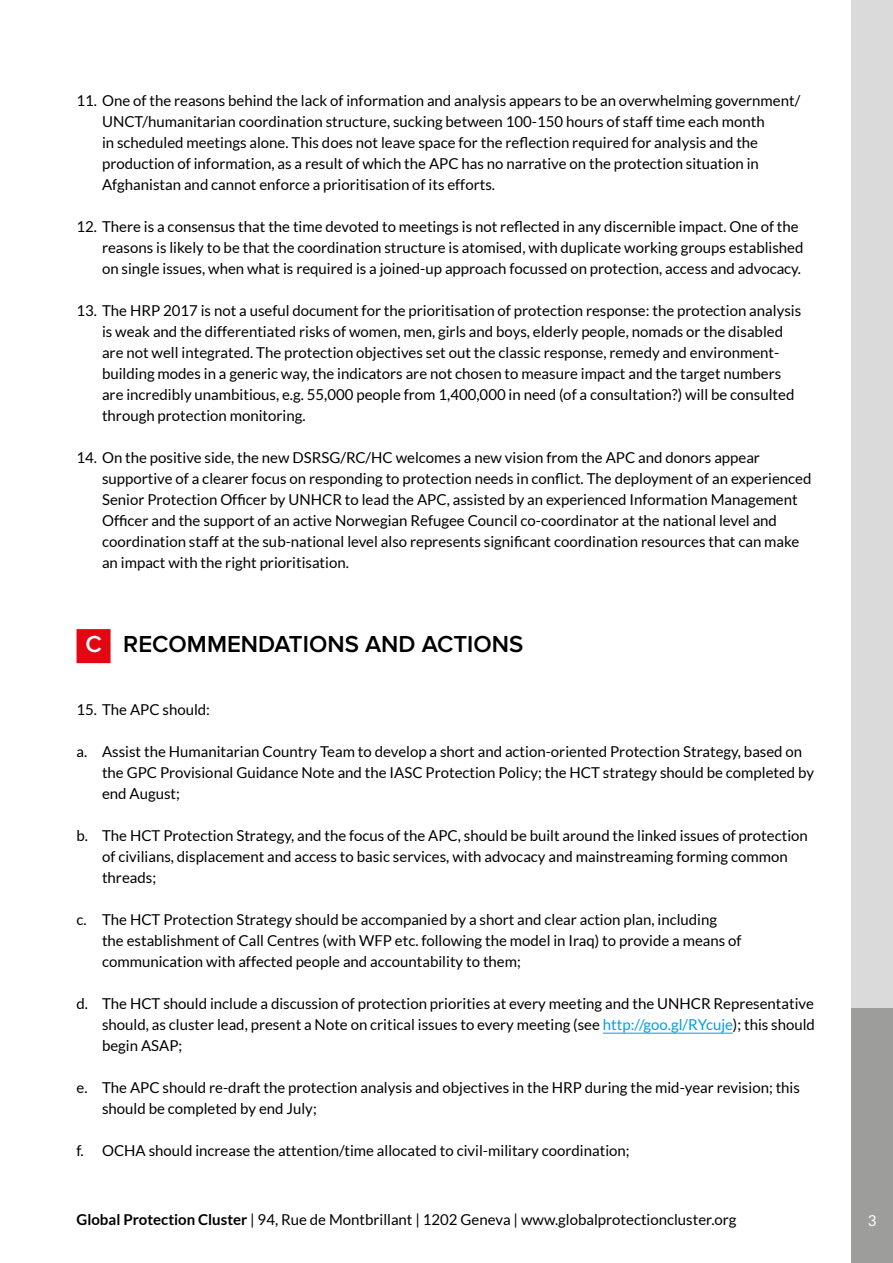
<style>
.page{position:relative;width:893px;height:1263px;background:#fff}
.page>*{position:absolute;margin:0;border:0;box-sizing:border-box;transform-origin:0 0}
.t1{font:600 24px "Proxima Nova";color:#000}
.t2{font:15px/21px "Lato";color:#000}
.t3{font:15px "Lato";color:#fff}
.s1{color:#fff}
.s2{color:#009fe3}
.s3{font-weight:700}
</style>
<div class="page">
<div style="left:851px;top:1008px;width:42px;height:255px;background:#9d9d9c"></div>
<div style="left:851px;top:0;width:42px;height:1008px;background:#dadada"></div>
<div style="left:77px;top:629px;width:34px;height:34px;background:#e30613"></div>
<hr style="left:603px;top:1033px;width:130px;height:1px;background:#009fe3">
<p class="t2" style="left:102px;top:90px;width:700px;text-indent:-26px">11. One of the reasons behind the lack of information and analysis appears to be an overwhelming government/ UNCT/humanitarian coordination structure, sucking between 100-150 hours of staff time each month<br>in scheduled meetings alone. This does not leave space for the reflection required for analysis and the production of information, as a result of which the APC has no narrative on the protection situation in Afghanistan and cannot enforce a prioritisation of its efforts.</p>
<p class="t2" style="left:102px;top:216px;width:703px;text-indent:-26px">12. There is a consensus that the time devoted to meetings is not reflected in any discernible impact. One of the reasons is likely to be that the coordination structure is atomised, with duplicate working groups established on single issues, when what is required is a joined-up approach focussed on protection, access and advocacy.</p>
<p class="t2" style="left:102px;top:300px;width:701px;text-indent:-26px">13. The HRP 2017 is not a useful document for the prioritisation of protection response: the protection analysis is weak and the differentiated risks of women, men, girls and boys, elderly people, nomads or the disabled are not well integrated. The protection objectives set out the classic response, remedy and environment&shy;building modes in a generic way, the indicators are not chosen to measure impact and the target numbers are incredibly unambitious, e.g. 55,000 people from 1,400,000 in need (of a consultation?) will be consulted through protection monitoring.</p>
<p class="t2" style="left:102px;top:447px;width:711px;text-indent:-26px">14. On the positive side, the new DSRSG/RC/HC welcomes a new vision from the APC and donors appear supportive of a clearer focus on responding to protection needs in conflict. The deployment of an experienced Senior Protection Officer by UNHCR to lead the APC, assisted by an experienced Information Management Officer and the support of an active Norwegian Refugee Council co-coordinator at the national level and coordination staff at the sub-national level also represents significant coordination resources that can make an impact with the right prioritisation.</p>
<h1 class="t1" style="left:85px;top:630px;width:439px"><span class="s1">C</span> RECOMMENDATIONS AND ACTIONS</h1>
<p class="t2" style="left:77px;top:699px;width:135px">15. The APC should:</p>
<p class="t2" style="left:102px;top:741px;width:714px;text-indent:-26px">a. Assist the Humanitarian Country Team to develop a short and action-oriented Protection Strategy, based on the GPC Provisional Guidance Note and the IASC Protection Policy; the HCT strategy should be completed by end August;</p>
<p class="t2" style="left:102px;top:825px;width:707px;text-indent:-26px">b. The HCT Protection Strategy, and the focus of the APC, should be built around the linked issues of protection of civilians, displacement and access to basic services, with advocacy and mainstreaming forming common threads;</p>
<p class="t2" style="left:102px;top:909px;width:641px;text-indent:-26px">c. The HCT Protection Strategy should be accompanied by a short and clear action plan, including the establishment of Call Centres (with WFP etc. following the model in Iraq) to provide a means of communication with affected people and accountability to them;</p>
<p class="t2" style="left:102px;top:993px;width:714px;text-align:justify;text-indent:-26px">d. The HCT should include a discussion of protection priorities at every meeting and the UNHCR Representative should, as cluster lead, present a Note on critical issues to every meeting (see <span class="s2">http://goo.gl/RYcuje</span>); this should begin ASAP;</p>
<p class="t2" style="left:102px;top:1077px;width:699px;text-indent:-26px">e. The APC should re-draft the protection analysis and objectives in the HRP during the mid-year revision; this should be completed by end July;</p>
<p class="t2" style="left:77px;top:1140px;width:555px">f. OCHA should increase the attention/time allocated to civil-military coordination;</p>
<p class="t2" style="left:77px;top:1209px;width:661px"><span class="s3">Global Protection Cluster</span> | 94, Rue de Montbrillant | 1202 Geneva | www.globalprotectioncluster.org</p>
<p class="t3" style="left:868px;top:1212px;width:10px">3</p>
</div>
